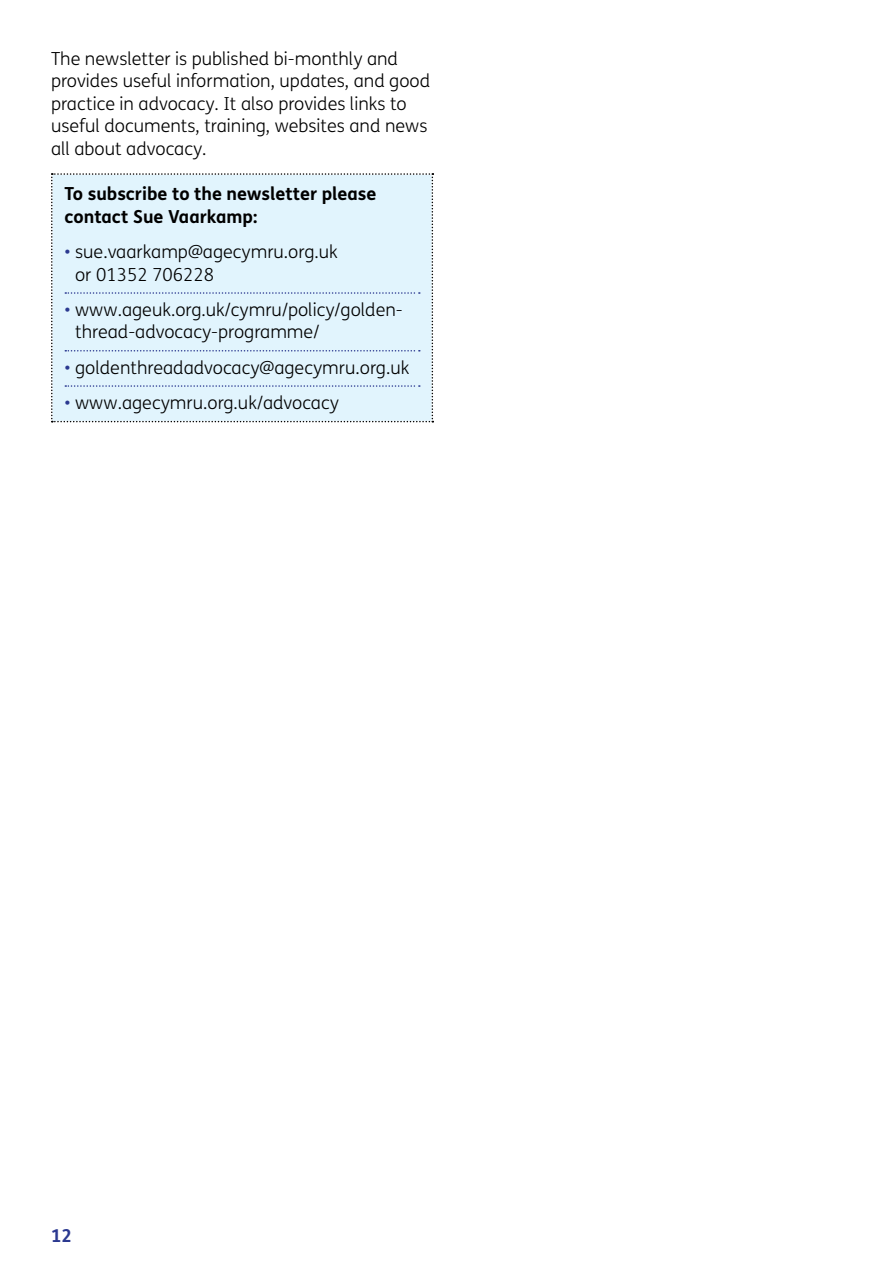
<style>
.page{position:relative;width:893px;height:1263px;background:#fff}
.page>*{position:absolute;margin:0;border:0;box-sizing:border-box;transform-origin:0 0}
.t1{font:300 18px/22.5px "FS Me";color:#000}
.t2{font:700 18px/22.5px "FS Me";color:#000}
.t3{font:700 17.85px "FS Me";color:#2b3990}
.s1{color:#2b3990}
</style>
<div class="page">
<div style="left:51px;top:173px;width:382px;height:249px;background:#e1f4fd"></div>
<p class="t1" style="left:51px;top:46px;width:381px">The newsletter is published bi-monthly and provides useful information, updates, and good practice in advocacy. It also provides links to useful documents, training, websites and news all about advocacy.</p>
<p class="t2" style="left:65px;top:182px;width:314px">To subscribe to the newsletter please contact Sue Vaarkamp:</p>
<p class="t1" style="left:75px;top:240px;width:264px;text-indent:-11px"><span class="s1">•</span> sue.vaarkamp@agecymru.org.uk or 01352 706228</p>
<p class="t1" style="left:75px;top:298px;width:329px;text-indent:-11px"><span class="s1">•</span> www.ageuk.org.uk/cymru/policy/golden&shy;thread-advocacy-programme/</p>
<p class="t1" style="left:65px;top:356px;width:346px"><span class="s1">•</span> goldenthreadadvocacy@agecymru.org.uk</p>
<p class="t1" style="left:65px;top:391px;width:276px"><span class="s1">•</span> www.agecymru.org.uk/advocacy</p>
<p class="t3" style="left:51px;top:1222px;width:23px">12</p>
</div>
